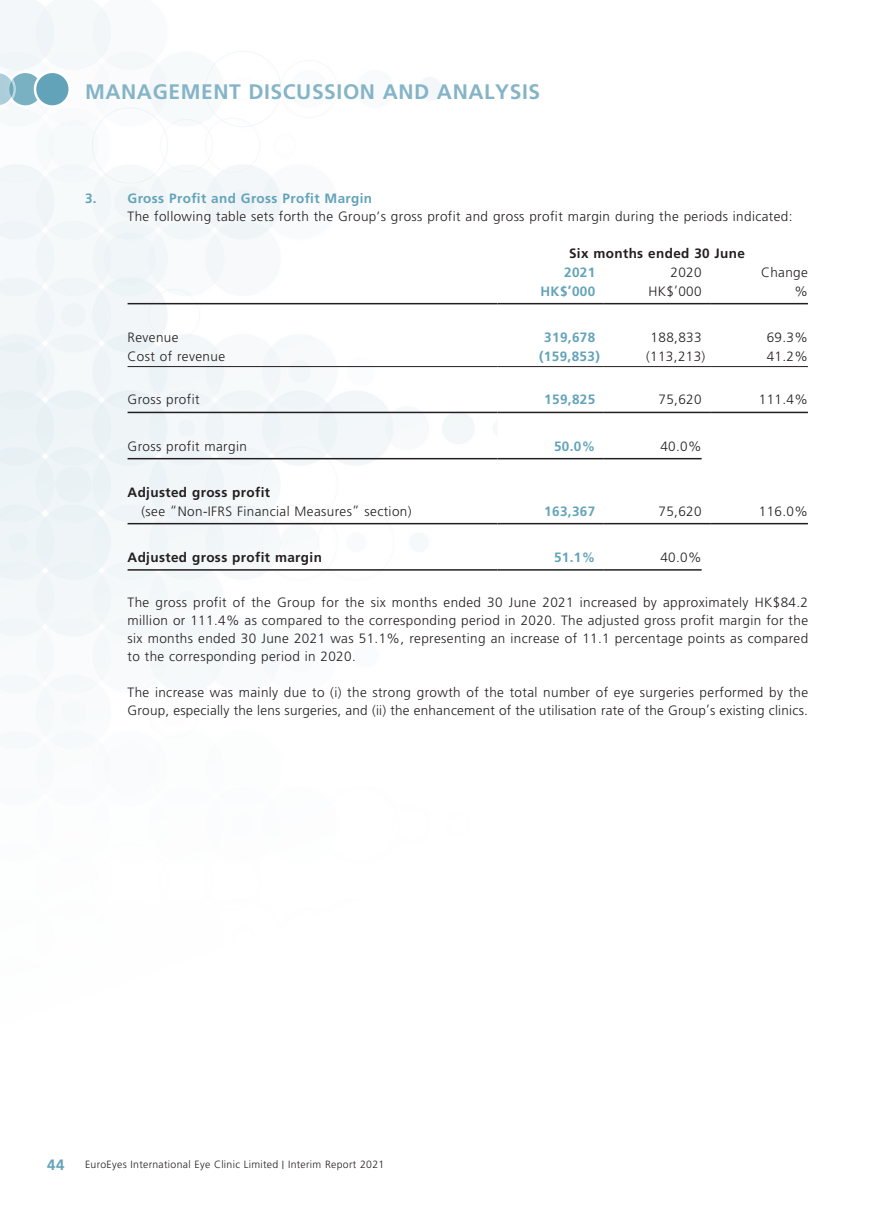
<style>
.page{position:relative;width:893px;height:1212px;background:#fff}
.page>*{position:absolute;margin:0;border:0;box-sizing:border-box;transform-origin:0 0}
.t1{font:700 21px "Frutiger LT Std";letter-spacing:.03em;color:#85b4c7}
.t2{font:700 15px "Frutiger LT Std";color:#63a3b9}
.t3{font:300 13.5px/18px "Frutiger LT Std";letter-spacing:.03em;color:#231f20;text-align:justify}
.t4{font:700 13.5px "Frutiger LT Std";letter-spacing:.03em;color:#63a3b9}
.t5{font:700 13.5px "Frutiger LT Std";letter-spacing:.03em;color:#231f20}
.t6{font:300 10.5px "Frutiger LT Std";letter-spacing:.03em;color:#231f20}
.s1{font-size:8.4px}
</style>
<div class="page">
<svg style="left:8px;top:72px;width:35px;height:35px"></svg>
<div style="left:7px;top:71px;width:37px;height:37px;border:2px solid #fff;border-radius:50%"></div>
<svg style="left:0;top:71px;width:16px;height:37px"></svg>
<div style="left:35px;top:72px;width:35px;height:35px;background:#63a3b9;border-radius:50%"></div>
<div style="left:34px;top:71px;width:37px;height:37px;border:2px solid #fff;border-radius:50%"></div>
<svg style="left:497px;top:304px;width:107px;height:221px"></svg>
<hr style="left:128px;top:303px;width:369px;height:1px;background:#231f20">
<hr style="left:497px;top:303px;width:107px;height:1px;background:#231f20">
<hr style="left:604px;top:303px;width:106px;height:1px;background:#231f20">
<hr style="left:710px;top:303px;width:98px;height:1px;background:#231f20">
<hr style="left:128px;top:366px;width:369px;height:1px;background:#231f20">
<hr style="left:497px;top:366px;width:107px;height:1px;background:#231f20">
<hr style="left:604px;top:366px;width:106px;height:1px;background:#231f20">
<hr style="left:710px;top:366px;width:98px;height:1px;background:#231f20">
<hr style="left:128px;top:412px;width:369px;height:1px;background:#231f20">
<hr style="left:497px;top:412px;width:107px;height:1px;background:#231f20">
<hr style="left:604px;top:412px;width:106px;height:1px;background:#231f20">
<hr style="left:710px;top:412px;width:98px;height:1px;background:#231f20">
<hr style="left:128px;top:458px;width:369px;height:1px;background:#231f20">
<hr style="left:497px;top:458px;width:107px;height:1px;background:#231f20">
<hr style="left:604px;top:458px;width:98px;height:1px;background:#231f20">
<hr style="left:128px;top:523px;width:369px;height:1px;background:#231f20">
<hr style="left:497px;top:523px;width:107px;height:1px;background:#231f20">
<hr style="left:604px;top:523px;width:106px;height:1px;background:#231f20">
<hr style="left:710px;top:523px;width:98px;height:1px;background:#231f20">
<hr style="left:128px;top:569px;width:369px;height:2px;background:#231f20">
<hr style="left:497px;top:569px;width:107px;height:2px;background:#231f20">
<hr style="left:604px;top:569px;width:98px;height:2px;background:#231f20">
<h1 class="t1" style="left:85px;top:80px;width:457px">MANAGEMENT DISCUSSION AND ANALYSIS</h1>
<p class="t4" style="left:85px;top:191px;width:289px">3. Gross Profit and Gross Profit Margin</p>
<p class="t3" style="left:128px;top:208px;width:666px">The following table sets forth the Group’s gross profit and gross profit margin during the periods indicated:</p>
<p class="t5" style="left:569px;top:246px;width:177px">Six months ended 30 June</p>
<p class="t4" style="left:564px;top:264px;width:33px">2021</p>
<p class="t3" style="left:670px;top:263px;width:33px">2020</p>
<p class="t3" style="left:761px;top:263px;width:48px">Change</p>
<p class="t4" style="left:540px;top:283px;width:56px">HK$’000</p>
<p class="t3" style="left:648px;top:282px;width:55px">HK$’000</p>
<p class="t3" style="left:794px;top:282px;width:15px">%</p>
<p class="t3" style="left:128px;top:328px;width:53px">Revenue</p>
<p class="t4" style="left:544px;top:329px;width:53px">319,678</p>
<p class="t3" style="left:651px;top:328px;width:53px">188,833</p>
<p class="t3" style="left:767px;top:328px;width:43px">69.3%</p>
<p class="t3" style="left:128px;top:347px;width:99px">Cost of revenue</p>
<p class="t4" style="left:539px;top:348px;width:62px">(159,853)</p>
<p class="t3" style="left:646px;top:347px;width:61px">(113,213)</p>
<p class="t3" style="left:767px;top:347px;width:43px">41.2%</p>
<p class="t3" style="left:128px;top:391px;width:74px">Gross profit</p>
<p class="t4" style="left:544px;top:392px;width:53px">159,825</p>
<p class="t3" style="left:658px;top:391px;width:45px">75,620</p>
<p class="t3" style="left:759px;top:391px;width:51px">111.4%</p>
<p class="t3" style="left:128px;top:437px;width:121px">Gross profit margin</p>
<p class="t4" style="left:554px;top:438px;width:43px">50.0%</p>
<p class="t3" style="left:660px;top:437px;width:43px">40.0%</p>
<p class="t5" style="left:128px;top:484px;width:144px">Adjusted gross profit</p>
<p class="t3" style="left:141px;top:502px;width:272px">(see “Non-IFRS Financial Measures” section)</p>
<p class="t4" style="left:544px;top:503px;width:53px">163,367</p>
<p class="t3" style="left:658px;top:502px;width:45px">75,620</p>
<p class="t3" style="left:759px;top:502px;width:51px">116.0%</p>
<p class="t5" style="left:128px;top:549px;width:196px">Adjusted gross profit margin</p>
<p class="t4" style="left:554px;top:549px;width:43px">51.1%</p>
<p class="t3" style="left:660px;top:548px;width:43px">40.0%</p>
<p class="t3" style="left:128px;top:593px;width:682px">The gross profit of the Group for the six months ended 30 June 2021 increased by approximately HK$84.2 million or 111.4% as compared to the corresponding period in 2020. The adjusted gross profit margin for the six months ended 30 June 2021 was 51.1%, representing an increase of 11.1 percentage points as compared to the corresponding period in 2020.</p>
<p class="t3" style="left:128px;top:683px;width:682px">The increase was mainly due to (i) the strong growth of the total number of eye surgeries performed by the<br>Group, especially the lens surgeries, and (ii) the enhancement of the utilisation rate of the Group’s existing clinics.</p>
<p class="t2" style="left:47px;top:1155px;width:19px">44</p>
<p class="t6" style="left:85px;top:1158px;width:301px">EuroEyes International Eye Clinic Limited <span class="s1">|</span> Interim Report 2021</p>
</div>
